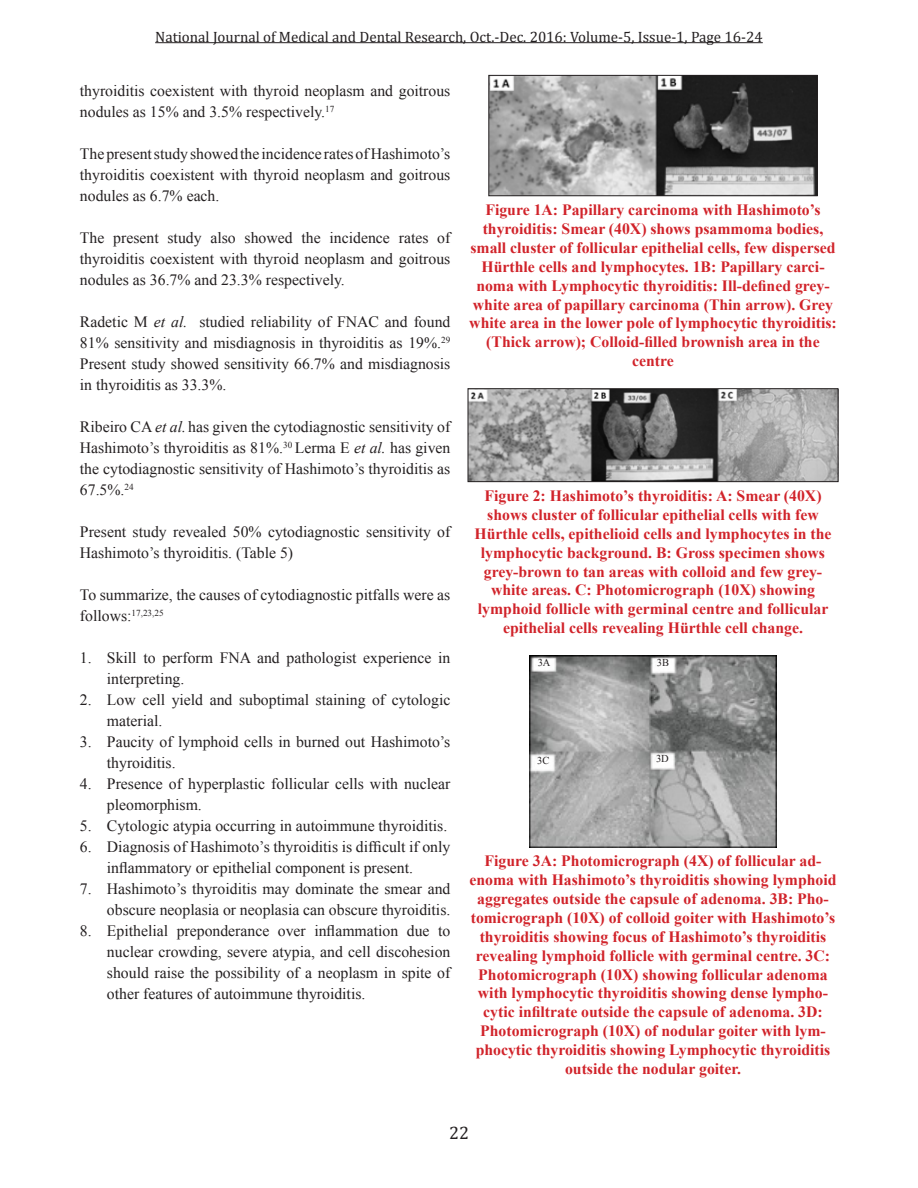
<style>
.page{position:relative;width:918px;height:1188px;background:#fff}
.page>*{position:absolute;margin:0;border:0;box-sizing:border-box;transform-origin:0 0}
.t1{font:18px "Cambria";color:#231f20}
.Running_Fonts{font:15.75px/21px "Times New Roman";color:#231f20}
.Images_Fonts{font:700 15.75px/18.9px "Times New Roman";color:#d1232a;text-align:center}
.t2{font:15px "Cambria";color:#231f20}
.t3{font:10.5px "Times New Roman";color:#231f20}
.s1{font-style:italic}
</style>
<div class="page">
<hr style="left:155px;top:42px;width:608px;height:1px;background:#231f20">
<img style="left:490px;top:77px;width:326px;height:117px">
<div style="left:488px;top:75px;width:330px;height:121px;border:1px solid #231f20"></div>
<img style="left:470px;top:390px;width:366px;height:90px">
<div style="left:468px;top:388px;width:370px;height:94px;border:1px solid #231f20"></div>
<img style="left:529px;top:655px;width:248px;height:192px">
<p class="t2" style="left:155px;top:28px;width:609px">National Journal of Medical and Dental Research, Oct.-Dec. 2016: Volume-5, Issue-1, Page 16-24</p>
<p class="Running_Fonts" style="left:80px;top:80px;width:372px">thyroiditis coexistent with thyroid neoplasm and goitrous nodules as 15% and 3.5% respectively.<sup>17</sup></p>
<p class="Running_Fonts" style="left:80px;top:143px;width:372px;text-align:justify">The present study showed the incidence rates of Hashimoto’s thyroiditis coexistent with thyroid neoplasm and goitrous nodules as 6.7% each.</p>
<p class="Running_Fonts" style="left:80px;top:227px;width:372px;text-align:justify">The present study also showed the incidence rates of thyroiditis coexistent with thyroid neoplasm and goitrous nodules as 36.7% and 23.3% respectively.</p>
<p class="Running_Fonts" style="left:80px;top:311px;width:372px;text-align:justify">Radetic M <span class="s1">et al.</span> studied reliability of FNAC and found 81% sensitivity and misdiagnosis in thyroiditis as 19%.<sup>29<br></sup>Present study showed sensitivity 66.7% and misdiagnosis in thyroiditis as 33.3%.</p>
<p class="Running_Fonts" style="left:80px;top:416px;width:372px;text-align:justify">Ribeiro CA <span class="s1">et al.</span> has given the cytodiagnostic sensitivity of Hashimoto’s thyroiditis as 81%.<sup>30</sup> Lerma E <span class="s1">et al.</span> has given the cytodiagnostic sensitivity of Hashimoto’s thyroiditis as 67.5%.<sup>24</sup></p>
<p class="Running_Fonts" style="left:80px;top:521px;width:372px">Present study revealed 50% cytodiagnostic sensitivity of<br>Hashimoto’s thyroiditis. (Table 5)</p>
<p class="Running_Fonts" style="left:80px;top:584px;width:372px">To summarize, the causes of cytodiagnostic pitfalls were as follows:<sup>17,23,25</sup></p>
<p class="Running_Fonts" style="left:107px;top:647px;width:345px;text-indent:-27px">1. Skill to perform FNA and pathologist experience in interpreting.</p>
<p class="Running_Fonts" style="left:107px;top:689px;width:345px;text-indent:-27px">2. Low cell yield and suboptimal staining of cytologic material.</p>
<p class="Running_Fonts" style="left:107px;top:731px;width:345px;text-indent:-27px">3. Paucity of lymphoid cells in burned out Hashimoto’s thyroiditis.</p>
<p class="Running_Fonts" style="left:107px;top:773px;width:345px;text-indent:-27px">4. Presence of hyperplastic follicular cells with nuclear pleomorphism.</p>
<p class="Running_Fonts" style="left:80px;top:815px;width:369px">5. Cytologic atypia occurring in autoimmune thyroiditis.</p>
<p class="Running_Fonts" style="left:107px;top:836px;width:345px;text-indent:-27px">6. Diagnosis of Hashimoto’s thyroiditis is difficult if only inflammatory or epithelial component is present.</p>
<p class="Running_Fonts" style="left:80px;top:878px;width:372px;text-align:right">7. Hashimoto’s thyroiditis may dominate the smear and obscure neoplasia or neoplasia can obscure thyroiditis.</p>
<p class="Running_Fonts" style="left:107px;top:920px;width:345px;text-align:justify;text-indent:-27px">8. Epithelial preponderance over inflammation due to nuclear crowding, severe atypia, and cell discohesion should raise the possibility of a neoplasm in spite of other features of autoimmune thyroiditis.</p>
<p class="Images_Fonts" style="left:469px;top:200px;width:369px">Figure 1A: Papillary carcinoma with Hashimoto’s thyroiditis: Smear (40X) shows psammoma bodies, small cluster of follicular epithelial cells, few dispersed Hürthle cells and lymphocytes. 1B: Papillary carci&shy;noma with Lymphocytic thyroiditis: Ill-defined grey&shy;white area of papillary carcinoma (Thin arrow). Grey white area in the lower pole of lymphocytic thyroiditis: (Thick arrow); Colloid-filled brownish area in the centre</p>
<p class="Images_Fonts" style="left:475px;top:486px;width:359px">Figure 2: Hashimoto’s thyroiditis: A: Smear (40X) shows cluster of follicular epithelial cells with few Hürthle cells, epithelioid cells and lymphocytes in the lymphocytic background. B: Gross specimen shows grey-brown to tan areas with colloid and few grey&shy;white areas. C: Photomicrograph (10X) showing lymphoid follicle with germinal centre and follicular epithelial cells revealing Hürthle cell change.</p>
<p class="t3" style="left:538px;top:656px;width:14px">3A</p>
<p class="t3" style="left:657px;top:656px;width:14px">3B</p>
<p class="t3" style="left:537px;top:754px;width:14px">3C</p>
<p class="t3" style="left:656px;top:752px;width:14px">3D</p>
<p class="Images_Fonts" style="left:469px;top:851px;width:369px">Figure 3A: Photomicrograph (4X) of follicular ad&shy;enoma with Hashimoto’s thyroiditis showing lymphoid aggregates outside the capsule of adenoma. 3B: Pho&shy;tomicrograph (10X) of colloid goiter with Hashimoto’s thyroiditis showing focus of Hashimoto’s thyroiditis revealing lymphoid follicle with germinal centre. 3C:<br>Photomicrograph (10X) showing follicular adenoma with lymphocytic thyroiditis showing dense lympho&shy;cytic infiltrate outside the capsule of adenoma. 3D:<br>Photomicrograph (10X) of nodular goiter with lym&shy;phocytic thyroiditis showing Lymphocytic thyroiditis outside the nodular goiter.</p>
<p class="t1" style="left:449px;top:1122px;width:21px">22</p>
</div>
